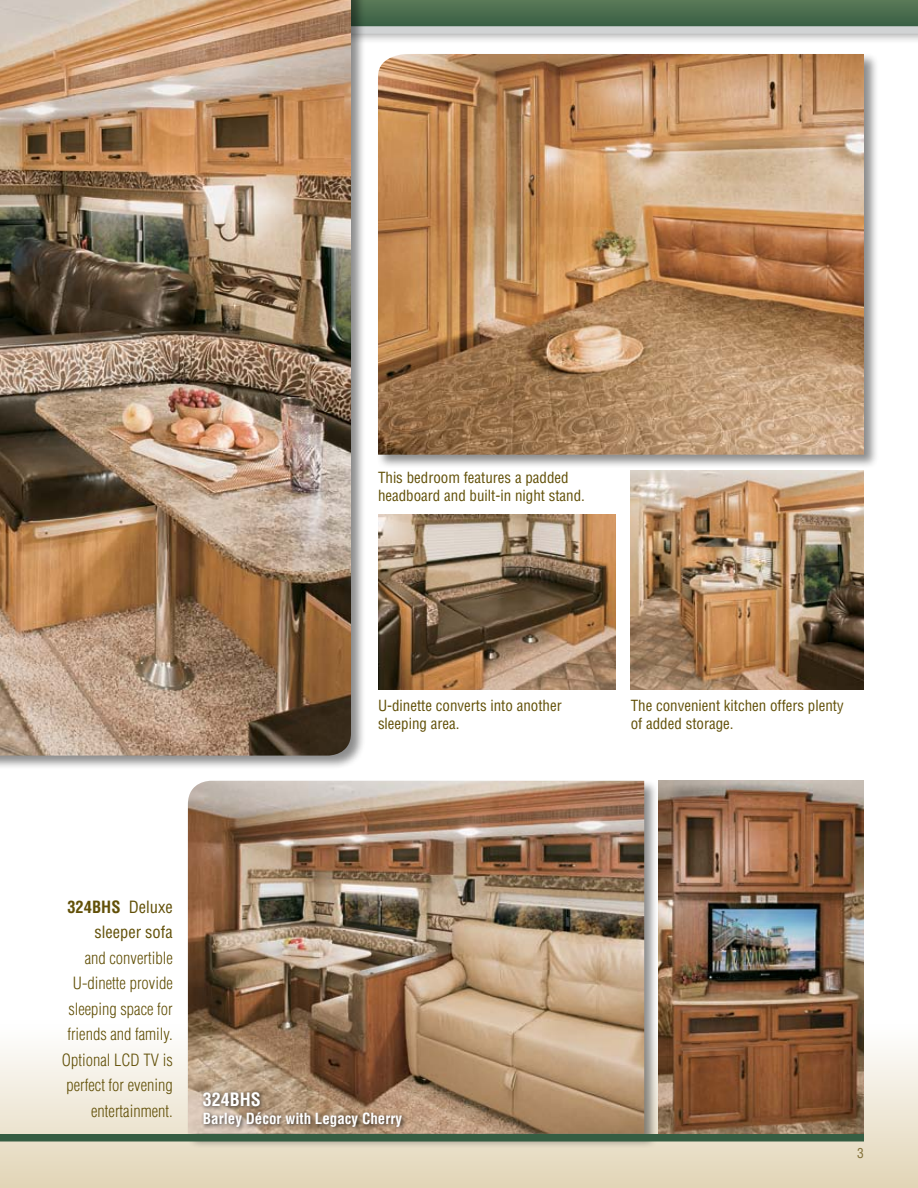
<style>
.page{position:relative;width:918px;height:1188px;background:#fff}
.page>*{position:absolute;margin:0;border:0;box-sizing:border-box;transform-origin:0 0}
.t1{font:700 condensed 18px "Helvetica";color:#fff}
.t2{font:300 condensed 16.5px/25.5px "Helvetica";color:#625008;text-align:right}
.t3{font:condensed 16.5px/25.5px "Helvetica";color:#625008;text-align:right}
.t4{font:condensed 15px/18px "Helvetica";color:#625008}
.t5{font:700 condensed 15px "Helvetica";color:#fff}
.t6{font:condensed 13.5px "Helvetica";color:#827038}
.s1{font-weight:700}
</style>
<div class="page">
<div style="left:0;top:1024px;width:918px;height:164px;background:linear-gradient(to bottom,#fff,#e2d5b6)"></div>
<div style="left:0;top:0;width:918px;height:45px;background:#000;opacity:.45"></div>
<svg style="left:366px;top:0;width:552px;height:26px;background:#496c4d"></svg>
<div style="left:0;top:26px;width:918px;height:8px;background:#d1d3d4"></div>
<div style="left:376px;top:52px;width:503px;height:418px;background:#000;opacity:.45"></div>
<img style="left:378px;top:54px;width:486px;height:401px">
<div style="left:186px;top:779px;width:473px;height:369px;background:#000;opacity:.45"></div>
<img style="left:188px;top:781px;width:456px;height:353px">
<img style="left:378px;top:514px;width:238px;height:176px">
<img style="left:631px;top:471px;width:233px;height:219px">
<div style="left:0;top:0;width:366px;height:770px;background:#000;opacity:.45"></div>
<img style="left:0;top:0;width:351px;height:756px">
<img style="left:0;top:474px;width:1px;height:714px">
<img style="left:659px;top:781px;width:205px;height:353px">
<div style="left:200px;top:1088px;width:208px;height:44px;background:#000;opacity:.75"></div>
<div style="left:0;top:1134px;width:864px;height:8px;background:#355d42"></div>
<p class="t4" style="left:378px;top:468px;width:209px">This bedroom features a padded headboard and built-in night stand.</p>
<p class="t4" style="left:378px;top:696px;width:185px">U-dinette converts into another sleeping area.</p>
<p class="t3" style="left:67px;top:894px;width:107px"><span class="s1">324BHS</span> Deluxe sleeper sofa</p>
<p class="t2" style="left:62px;top:945px;width:112px">and convertible<br>U-dinette provide sleeping space for friends and family.<br>Optional LCD TV is perfect for evening entertainment.</p>
<p class="t1" style="left:203px;top:1088px;width:60px">324BHS</p>
<p class="t5" style="left:203px;top:1109px;width:201px">Barley Décor with Legacy Cherry</p>
<p class="t4" style="left:631px;top:696px;width:215px">The convenient kitchen offers plenty of added storage.</p>
<p class="t6" style="left:857px;top:1145px;width:8px">3</p>
</div>
